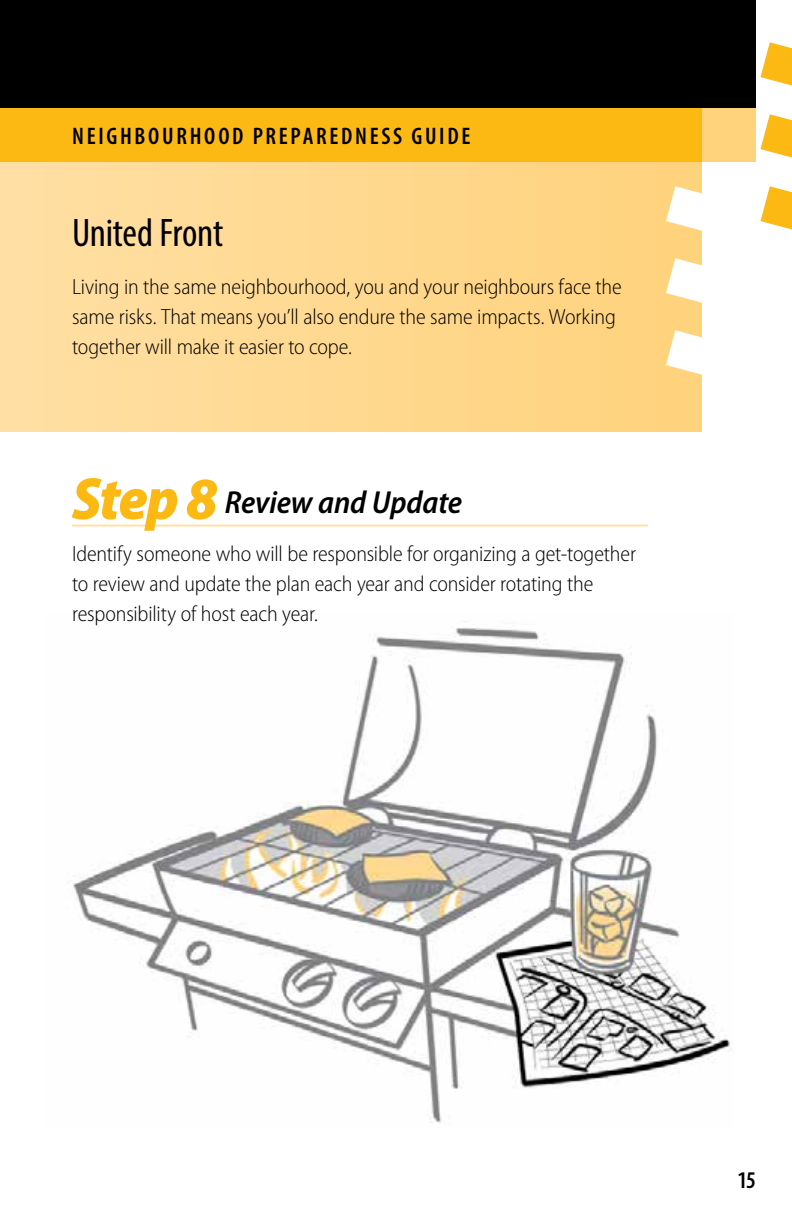
<style>
.page{position:relative;width:792px;height:1224px;background:#fff}
.page>*{position:absolute;margin:0;border:0;box-sizing:border-box;transform-origin:0 0}
.Head_-_C{font:condensed 40px "Myriad Pro";letter-spacing:-.01em;color:#000}
.Head_-_B{font:italic 600 semi-condensed 32px "Myriad Pro";letter-spacing:-.005em;color:#000}
.t1{font:600 condensed 24px "Myriad Pro";letter-spacing:.11em;color:#000}
.Main_Text{font:300 semi-condensed 22px/30px "Myriad Pro";letter-spacing:-.005em;color:#000}
.s1{font-weight:900;font-size:60px;color:#fdb913}
</style>
<div class="page">
<img style="left:73px;top:628px;width:659px;height:495px">
<svg style="left:760px;top:186px;width:32px;height:44px"></svg>
<svg style="left:760px;top:42px;width:32px;height:44px"></svg>
<svg style="left:760px;top:114px;width:32px;height:44px"></svg>
<div style="left:0;top:108px;width:726px;height:54px;background:#fdb913"></div>
<div style="left:0;top:0;width:756px;height:108px;background:#000"></div>
<div style="left:702px;top:108px;width:54px;height:54px;background:#ffd27c"></div>
<div style="left:0;top:162px;width:702px;height:270px;background:linear-gradient(to right,#ffdfa4,#ffd27c)"></div>
<svg style="left:666px;top:330px;width:36px;height:47px"></svg>
<svg style="left:666px;top:186px;width:36px;height:47px"></svg>
<svg style="left:666px;top:258px;width:36px;height:47px"></svg>
<hr style="left:72px;top:525px;width:576px;height:2px;background:#ffdfa4">
<p class="t1" style="left:72px;top:123px;width:400px">NEIGHBOURHOOD PREPAREDNESS GUIDE</p>
<p class="Head_-_C" style="left:72px;top:209px;width:153px">United Front</p>
<p class="Main_Text" style="left:72px;top:272px;width:551px">Living in the same neighbourhood, you and your neighbours face the same risks. That means you’ll also endure the same impacts. Working together will make it easier to cope.</p>
<h2 class="Head_-_B" style="left:72px;top:485px;width:392px"><span class="s1">Step 8</span> Review and Update</h2>
<p class="Main_Text" style="left:72px;top:539px;width:565px">Identify someone who will be responsible for organizing a get-together to review and update the plan each year and consider rotating the responsibility of host each year.</p>
<p class="t1" style="left:738px;top:1167px;width:20px">15</p>
</div>
